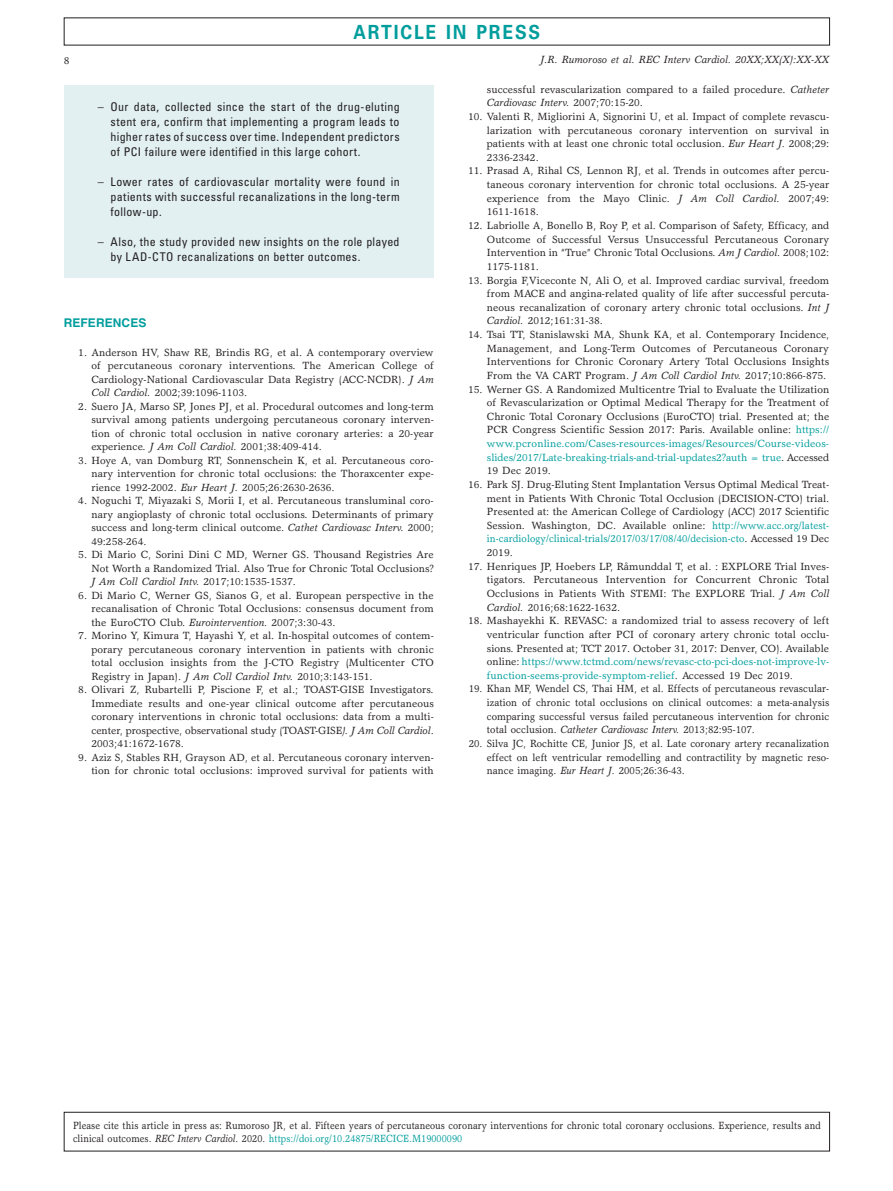
<style>
.page{position:relative;width:893px;height:1191px;background:#fff}
.page>*{position:absolute;margin:0;border:0;box-sizing:border-box;transform-origin:0 0}
.t1{font:700 19.5px "Univers LT Std";letter-spacing:.105em;color:#009d9d;scale:.9 1}
.t2{font:condensed 12px/15px "Univers LT Std";letter-spacing:.025em;color:#231f20;text-align:justify}
.t3{font:700 12px "Helvetica LT Std";letter-spacing:.005em;color:#009d9d}
.t4{font:10.5px/13.6px "Garth Graphic Std";letter-spacing:.005em;color:#231f20;text-align:justify}
.t5{font:10.5px/13.6px "Garth Graphic Std";letter-spacing:.005em;color:#231f20;text-align:justify;scale:.95 1}
.t6{font:10.5px/13.5px "Garth Graphic Std";letter-spacing:.005em;color:#231f20;scale:.9 1}
.t7{font:italic 10.5px "Garth Graphic Std";letter-spacing:.005em;color:#231f20}
.s1{font-style:italic}
.s2{color:#009d9d}
</style>
<div class="page">
<div style="left:64px;top:1111px;width:766px;height:40px;border:1px solid #231f20"></div>
<div style="left:64px;top:85px;width:370px;height:193px;background:#e2f0f2"></div>
<h1 class="t1" style="left:353px;top:20px;width:209px">ARTICLE IN PRESS</h1>
<p class="t4" style="left:64px;top:54px;width:7px">8</p>
<p class="t7" style="left:540px;top:53px;width:290px">J.R. Rumoroso et al. REC Interv Cardiol. 20XX;XX(X):XX-XX</p>
<p class="t2" style="left:111px;top:99px;width:291px;text-indent:-13px">– Our data, collected since the start of the drug-eluting stent era, confirm that implementing a program leads to higher rates of success over time. Independent predictors of PCI failure were identified in this large cohort.</p>
<p class="t2" style="left:111px;top:174px;width:291px;text-indent:-13px">– Lower rates of cardiovascular mortality were found in patients with successful recanalizations in the long-term follow-up.</p>
<p class="t2" style="left:111px;top:234px;width:291px;text-indent:-13px">– Also, the study provided new insights on the role played by LAD-CTO recanalizations on better outcomes.</p>
<p class="t3" style="left:64px;top:315px;width:84px">REFERENCES</p>
<p class="t4" style="left:91px;top:345px;width:344px;text-indent:-13px">1. Anderson HV, Shaw RE, Brindis RG, et al. A contemporary overview of percutaneous coronary interventions. The American College of Cardiology-National Cardiovascular Data Registry (ACC-NCDR). <span class="s1">J Am Coll Cardiol.</span> 2002;39:1096-1103.</p>
<p class="t4" style="left:91px;top:399px;width:344px;text-indent:-13px">2. Suero JA, Marso SP, Jones PJ, et al. Procedural outcomes and long-term survival among patients undergoing percutaneous coronary interven&shy;tion of chronic total occlusion in native coronary arteries: a 20-year experience. <span class="s1">J Am Coll Cardiol.</span> 2001;38:409-414.</p>
<p class="t4" style="left:91px;top:453px;width:344px;text-indent:-13px">3. Hoye A, van Domburg RT, Sonnenschein K, et al. Percutaneous coro&shy;nary intervention for chronic total occlusions: the Thoraxcenter expe&shy;rience 1992-2002. <span class="s1">Eur Heart J.</span> 2005;26:2630-2636.</p>
<p class="t4" style="left:91px;top:493px;width:344px;text-indent:-13px">4. Noguchi T, Miyazaki S, Morii I, et al. Percutaneous transluminal coro&shy;nary angioplasty of chronic total occlusions. Determinants of primary success and long-term clinical outcome. <span class="s1">Cathet Cardiovasc Interv.</span> 2000; 49:258-264.</p>
<p class="t4" style="left:91px;top:547px;width:344px;text-indent:-13px">5. Di Mario C, Sorini Dini C MD, Werner GS. Thousand Registries Are Not Worth a Randomized Trial. Also True for Chronic Total Occlusions?<br><span class="s1">J Am Coll Cardiol Intv.</span> 2017;10:1535-1537.</p>
<p class="t4" style="left:91px;top:588px;width:344px;text-indent:-13px">6. Di Mario C, Werner GS, Sianos G, et al. European perspective in the recanalisation of Chronic Total Occlusions: consensus document from the EuroCTO Club. <span class="s1">Eurointervention.</span> 2007;3:30-43.</p>
<p class="t4" style="left:91px;top:629px;width:344px;text-indent:-13px">7. Morino Y, Kimura T, Hayashi Y, et al. In-hospital outcomes of contem&shy;porary percutaneous coronary intervention in patients with chronic total occlusion insights from the J-CTO Registry (Multicenter CTO Registry in Japan). <span class="s1">J Am Coll Cardiol Intv.</span> 2010;3:143-151.</p>
<p class="t4" style="left:91px;top:683px;width:344px;text-indent:-13px">8. Olivari Z, Rubartelli P, Piscione F, et al.; TOAST-GISE Investigators.<br>Immediate results and one-year clinical outcome after percutaneous coronary interventions in chronic total occlusions: data from a multi&shy;center, prospective, observational study (TOAST-GISE<span class="s1">). J Am Coll Cardiol</span>.<br>2003;41:1672-1678.</p>
<p class="t4" style="left:78px;top:750px;width:357px;text-align:right">9. Aziz S, Stables RH, Grayson AD, et al. Percutaneous coronary interven&shy;tion for chronic total occlusions: improved survival for patients with</p>
<p class="t4" style="left:487px;top:82px;width:344px">successful revascularization compared to a failed procedure. <span class="s1">Catheter<br>Cardiovasc Interv.</span> 2007;70:15-20.</p>
<p class="t4" style="left:487px;top:109px;width:344px;text-indent:-19px">10. Valenti R, Migliorini A, Signorini U, et al. Impact of complete revascu&shy;larization with percutaneous coronary intervention on survival in patients with at least one chronic total occlusion. <span class="s1">Eur Heart J.</span> 2008;29:<br>2336-2342.</p>
<p class="t4" style="left:487px;top:164px;width:344px;text-indent:-19px">11. Prasad A, Rihal CS, Lennon RJ, et al. Trends in outcomes after percu&shy;taneous coronary intervention for chronic total occlusions. A 25-year experience from the Mayo Clinic. <span class="s1">J Am Coll Cardiol.</span> 2007;49:<br>1611-1618.</p>
<p class="t4" style="left:487px;top:218px;width:344px;text-indent:-19px">12. Labriolle A, Bonello B, Roy P, et al. Comparison of Safety, Efficacy, and Outcome of Successful Versus Unsuccessful Percutaneous Coronary Intervention in “True” Chronic Total Occlusions. <span class="s1">Am J Cardiol.</span> 2008;102:<br>1175-1181.</p>
<p class="t4" style="left:487px;top:273px;width:344px;text-indent:-19px">13. Borgia F,Viceconte N, Ali O, et al. Improved cardiac survival, freedom from MACE and angina-related quality of life after successful percuta&shy;neous recanalization of coronary artery chronic total occlusions. <span class="s1">Int J Cardiol.</span> 2012;161:31-38.</p>
<p class="t4" style="left:487px;top:327px;width:344px;text-indent:-19px">14. Tsai TT, Stanislawski MA, Shunk KA, et al. Contemporary Incidence, Management, and Long-Term Outcomes of Percutaneous Coronary Interventions for Chronic Coronary Artery Total Occlusions Insights From the VA CART Program. <span class="s1">J Am Coll Cardiol Intv.</span> 2017;10:866-875.</p>
<p class="t4" style="left:487px;top:382px;width:344px;text-indent:-19px">15. Werner GS. A Randomized Multicentre Trial to Evaluate the Utilization of Revascularization or Optimal Medical Therapy for the Treatment of Chronic Total Coronary Occlusions (EuroCTO) trial. Presented at; the PCR Congress Scientific Session 2017: Paris. Available online: <span class="s2">https:// www.pcronline.com/Cases-resources-images/Resources/Course-videos&shy;slides/2017/Late-breaking-trials-and-trial-updates2?auth = true</span>. Accessed 19 Dec 2019.</p>
<p class="t4" style="left:487px;top:477px;width:344px;text-indent:-19px">16. Park SJ. Drug-Eluting Stent Implantation Versus Optimal Medical Treat&shy;ment in Patients With Chronic Total Occlusion (DECISION-CTO) trial.<br>Presented at: the American College of Cardiology (ACC) 2017 Scientific Session. Washington, DC. Available online: <span class="s2">http://www.acc.org/latest&shy;in-cardiology/clinical-trials/2017/03/17/08/40/decision-cto</span>. Accessed 19 Dec 2019.</p>
<p class="t4" style="left:487px;top:559px;width:344px;text-indent:-19px">17. Henriques JP, Hoebers LP, Råmunddal T, et al. : EXPLORE Trial Inves&shy;tigators. Percutaneous Intervention for Concurrent Chronic Total Occlusions in Patients With STEMI: The EXPLORE Trial. <span class="s1">J Am Coll Cardiol.</span> 2016;68:1622-1632.</p>
<p class="t4" style="left:487px;top:614px;width:344px;text-indent:-19px">18. Mashayekhi K. REVASC: a randomized trial to assess recovery of left ventricular function after PCI of coronary artery chronic total occlu&shy;sions. Presented at; TCT 2017. October 31, 2017: Denver, CO). Available online: <span class="s2">https://www.tctmd.com/news/revasc-cto-pci-does-not-improve-lv&shy;function-seems-provide-symptom-relief</span>. Accessed 19 Dec 2019.</p>
<p class="t5" style="left:487px;top:682px;width:362px;text-indent:-18px">19. Khan MF, Wendel CS, Thai HM, et al. Effects of percutaneous revascular&shy;ization of chronic total occlusions on clinical outcomes: a meta-analysis comparing successful versus failed percutaneous intervention for chronic total occlusion. <span class="s1">Catheter Cardiovasc Interv.</span> 2013;82:95-107.</p>
<p class="t5" style="left:487px;top:736px;width:362px;text-indent:-18px">20. Silva JC, Rochitte CE, Junior JS, et al. Late coronary artery recanalization effect on left ventricular remodelling and contractility by magnetic reso&shy;nance imaging. <span class="s1">Eur Heart J.</span> 2005;26:36-43.</p>
<p class="t6" style="left:73px;top:1118px;width:832px">Please cite this article in press as: Rumoroso JR, et al. Fifteen years of percutaneous coronary interventions for chronic total coronary occlusions. Experience, results and clinical outcomes. <span class="s1">REC Interv Cardiol</span>. 2020. <span class="s2">https://doi.org/10.24875/RECICE.M19000090</span></p>
</div>
